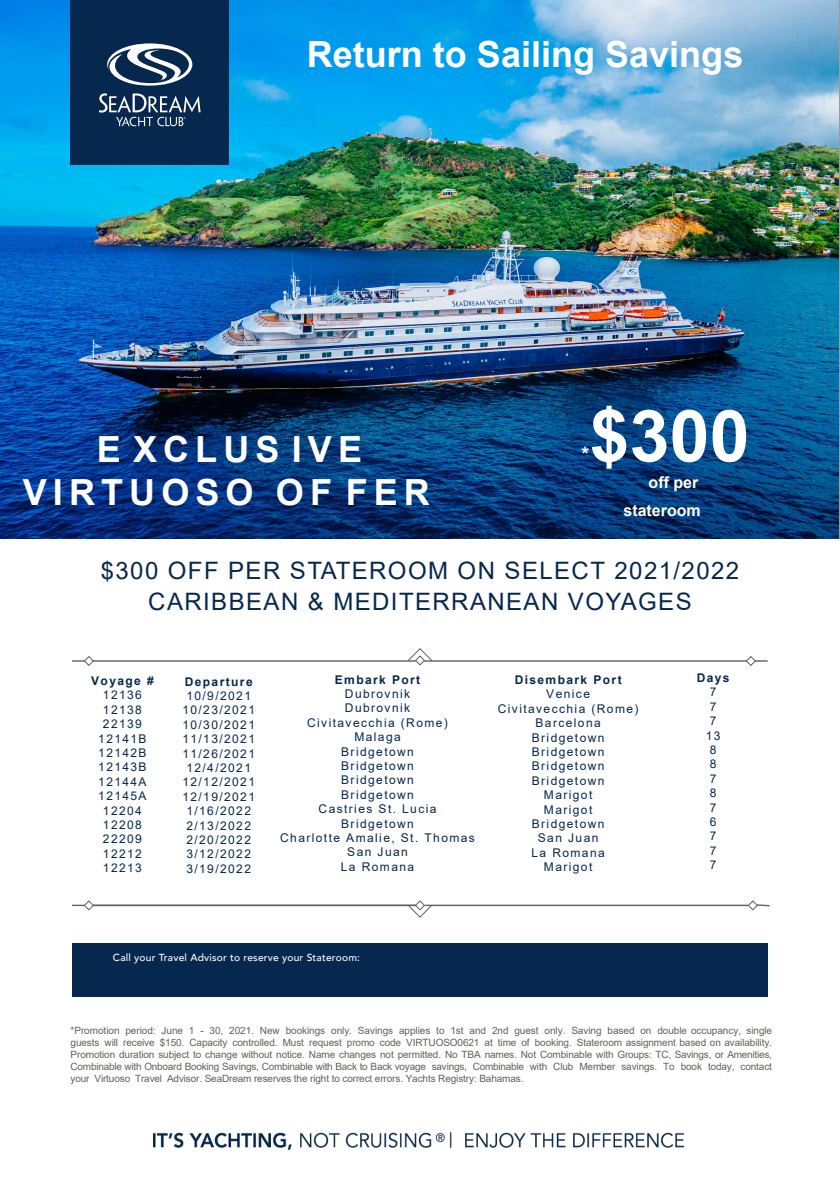
<style>
.page{position:relative;width:840px;height:1191px;background:#fff}
.page>*{position:absolute;margin:0;border:0;box-sizing:border-box;transform-origin:0 0}
.t1{font:700 72px "Arial";color:#fff}
.t2{font:700 36px "Arial";letter-spacing:.17em;color:#fff}
.t3{font:700 36px "Arial";color:#fff}
.t4{font:24px/30.8px "Arial";letter-spacing:.06em;color:#07284e;text-align:center}
.t5{font:700 20px "Arial";color:#fff}
.t6{font:700 16px/28px "Arial";color:#fff;text-align:right}
.t7{font:12px/14.4px "Arial";letter-spacing:.115em;color:#07274e;text-align:center}
.t8{font:700 12px "Arial";letter-spacing:.115em;color:#07274e}
.t9{font:500 10.2px "Avenir";letter-spacing:.02em;color:#fff}
.t10{font:10px/12px "Arial";letter-spacing:-.01em;color:#63605d;text-align:justify}
</style>
<div class="page">
<img style="left:1px;top:1px;width:836px;height:537px">
<hr style="left:423px;top:660px;width:323px;height:1px;background:#63605d">
<hr style="left:93px;top:660px;width:322px;height:1px;background:#63605d">
<svg style="left:406px;top:648px;width:27px;height:18px"></svg>
<svg style="left:406px;top:900px;width:27px;height:18px"></svg>
<svg style="left:72px;top:900px;width:23px;height:11px"></svg>
<svg style="left:744px;top:656px;width:23px;height:10px"></svg>
<svg style="left:72px;top:656px;width:23px;height:10px"></svg>
<svg style="left:746px;top:900px;width:24px;height:11px"></svg>
<div style="left:72px;top:943px;width:695px;height:54px;background:#07284e"></div>
<div style="left:71px;top:0;width:158px;height:165px;background:#07284e"></div>
<svg style="left:107px;top:43px;width:85px;height:43px"></svg>
<svg style="left:99px;top:93px;width:101px;height:33px"></svg>
<img style="left:153px;top:1132px;width:531px;height:18px">
<hr style="left:93px;top:904px;width:322px;height:2px;background:#63605d">
<hr style="left:425px;top:904px;width:322px;height:2px;background:#63605d">
<h2 class="t3" style="left:306px;top:29px;width:438px">Return to Sailing Savings</h2>
<h1 class="t1" style="left:589px;top:385px;width:162px">$300</h1>
<h2 class="t2" style="left:97px;top:423px;width:266px">E XCLUS IVE</h2>
<h3 class="t5" style="left:581px;top:440px;width:9px">*</h3>
<h2 class="t2" style="left:23px;top:467px;width:408px">VIRTUOSO OF FER</h2>
<h3 class="t6" style="left:623px;top:469px;width:79px">off per stateroom</h3>
<h3 class="t4" style="left:101px;top:555px;width:639px">$300 OFF PER STATEROOM ON SELECT 2021/2022<br>CARIBBEAN &amp; MEDITERRANEAN VOYAGES</h3>
<p class="t8" style="left:91px;top:672px;width:64px">Voyage #</p>
<p class="t7" style="left:98px;top:688px;width:50px">12136<br>12138<br>22139<br>12141B<br>12142B<br>12143B<br>12144A<br>12145A<br>12204<br>12208<br>22209<br>12212<br>12213</p>
<p class="t8" style="left:185px;top:673px;width:69px">Departure</p>
<p class="t7" style="left:182px;top:688px;width:74px">10/9/2021<br>10/23/2021<br>10/30/2021<br>11/13/2021<br>11/26/2021<br>12/4/2021<br>12/12/2021<br>12/19/2021<br>1/16/2022<br>2/13/2022<br>2/20/2022<br>3/12/2022<br>3/19/2022</p>
<p class="t8" style="left:334px;top:671px;width:87px">Embark Port</p>
<p class="t7" style="left:280px;top:686px;width:196px">Dubrovnik<br>Dubrovnik<br>Civitavecchia (Rome)<br>Malaga<br>Bridgetown<br>Bridgetown<br>Bridgetown<br>Bridgetown<br>Castries St. Lucia<br>Bridgetown<br>Charlotte Amalie, St. Thomas<br>San Juan<br>La Romana</p>
<p class="t8" style="left:514px;top:671px;width:108px">Disembark Port</p>
<p class="t7" style="left:497px;top:687px;width:142px">Venice<br>Civitavecchia (Rome)<br>Barcelona<br>Bridgetown<br>Bridgetown<br>Bridgetown<br>Bridgetown<br>Marigot<br>Marigot<br>Bridgetown<br>San Juan<br>La Romana<br>Marigot</p>
<p class="t9" style="left:113px;top:948px;width:248px">Call your Travel Advisor to reserve your Stateroom:</p>
<p class="t8" style="left:696px;top:669px;width:34px">Days</p>
<p class="t7" style="left:705px;top:685px;width:16px">7<br>7<br>7<br>13<br>8<br>8<br>7<br>8<br>7<br>6<br>7<br>7<br>7</p>
<p class="t10" style="left:71px;top:1024px;width:702px">*Promotion period: June 1 - 30, 2021. New bookings only. Savings applies to 1st and 2nd guest only. Saving based on double occupancy, single guests will receive $150. Capacity controlled. Must request promo code VIRTUOSO0621 at time of booking. Stateroom assignment based on availability.<br>Promotion duration subject to change without notice. Name changes not permitted. No TBA names. Not Combinable with Groups: TC, Savings, or Amenities, Combinable with Onboard Booking Savings, Combinable with Back to Back voyage savings, Combinable with Club Member savings. To book today, contact your Virtuoso Travel Advisor. SeaDream reserves the right to correct errors. Yachts Registry: Bahamas.</p>
</div>
